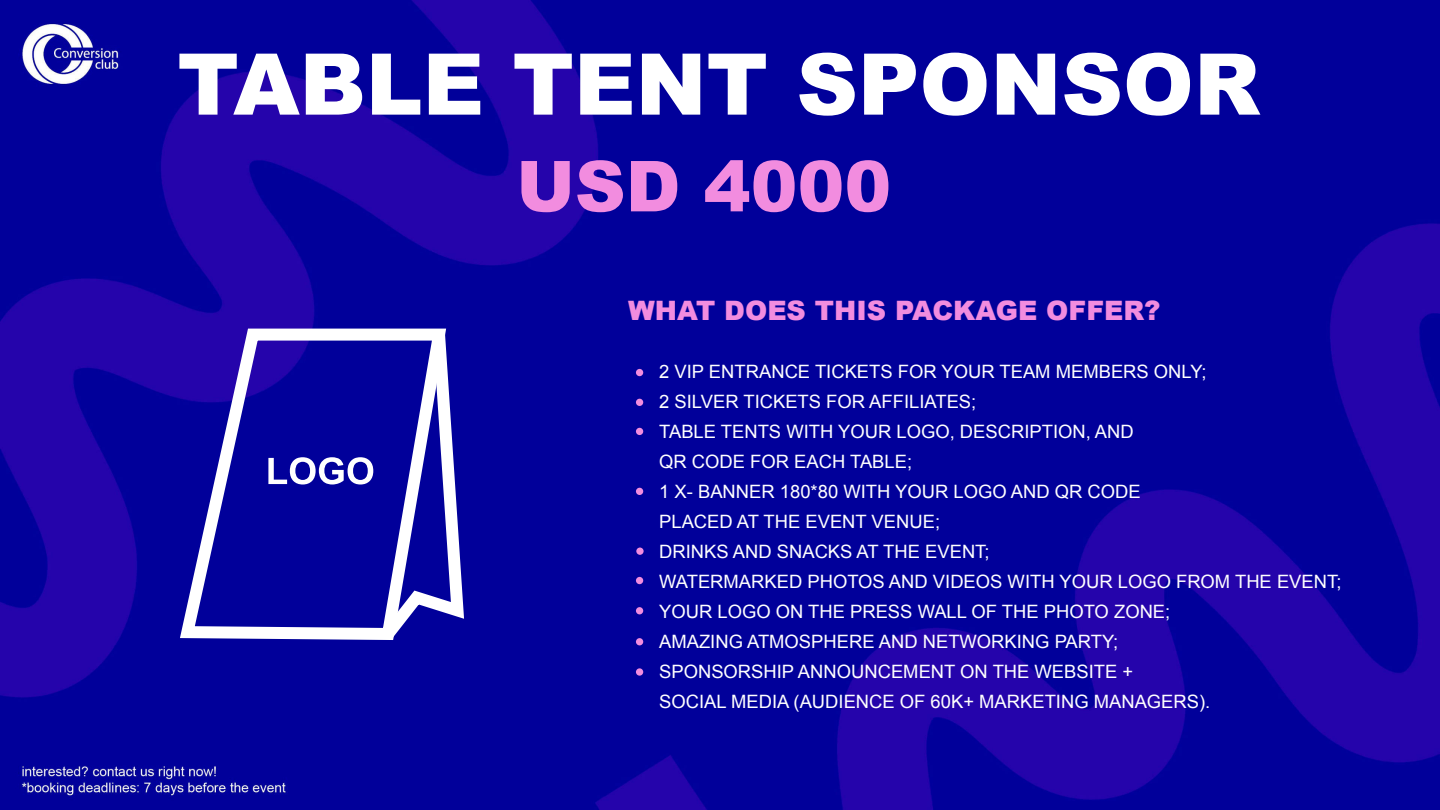
<style>
.page{position:relative;width:1440px;height:810px;background:#fff}
.page>*{position:absolute;margin:0;border:0;box-sizing:border-box;transform-origin:0 0}
.t1{font:900 85.2px "Arial";color:#fff}
.t2{font:900 70.28px "Arial";color:#f28cdf}
.t3{font:900 26.7px "Arial";color:#f28cdf}
.t4{font:18.38px/30px "Arial";color:#fff}
</style>
<div class="page">
<img style="left:0;top:0;width:1440px;height:810px">
<div style="left:636px;top:369px;width:7px;height:7px;background:#f28cdf;border-radius:50%"></div>
<div style="left:636px;top:399px;width:7px;height:7px;background:#f28cdf;border-radius:50%"></div>
<div style="left:636px;top:428px;width:7px;height:7px;background:#f28cdf;border-radius:50%"></div>
<div style="left:636px;top:488px;width:7px;height:7px;background:#f28cdf;border-radius:50%"></div>
<div style="left:636px;top:548px;width:8px;height:7px;background:#f28cdf;border-radius:50%"></div>
<div style="left:636px;top:577px;width:7px;height:7px;background:#f28cdf;border-radius:50%"></div>
<div style="left:636px;top:607px;width:7px;height:7px;background:#f28cdf;border-radius:50%"></div>
<div style="left:636px;top:638px;width:7px;height:7px;background:#f28cdf;border-radius:50%"></div>
<div style="left:636px;top:668px;width:7px;height:8px;background:#f28cdf;border-radius:50%"></div>
<svg style="left:172px;top:321px;width:281px;height:325px;background:#2f27ac"></svg>
<svg style="left:268px;top:322px;width:203px;height:329px"></svg>
<h1 class="t1" style="left:177px;top:53px;width:1084px">TABLE TENT SPONSOR</h1>
<h2 class="t2" style="left:516px;top:160px;width:377px">USD 4000</h2>
<h3 class="t3" style="left:628px;top:301px;width:534px">WHAT DOES THIS PACKAGE OFFER?</h3>
<p class="t4" style="left:659px;top:358px;width:684px">2 VIP ENTRANCE TICKETS FOR YOUR TEAM MEMBERS ONLY;<br>2 SILVER TICKETS FOR AFFILIATES;<br>TABLE TENTS WITH YOUR LOGO, DESCRIPTION, AND<br>QR CODE FOR EACH TABLE;<br>1 X- BANNER 180*80 WITH YOUR LOGO AND QR CODE<br>PLACED AT THE EVENT VENUE;<br>DRINKS AND SNACKS AT THE EVENT;<br>WATERMARKED PHOTOS AND VIDEOS WITH YOUR LOGO FROM THE EVENT; YOUR LOGO ON THE PRESS WALL OF THE PHOTO ZONE;<br>AMAZING ATMOSPHERE AND NETWORKING PARTY;<br>SPONSORSHIP ANNOUNCEMENT ON THE WEBSITE +<br>SOCIAL MEDIA (AUDIENCE OF 60K+ MARKETING MANAGERS).</p>
</div>
